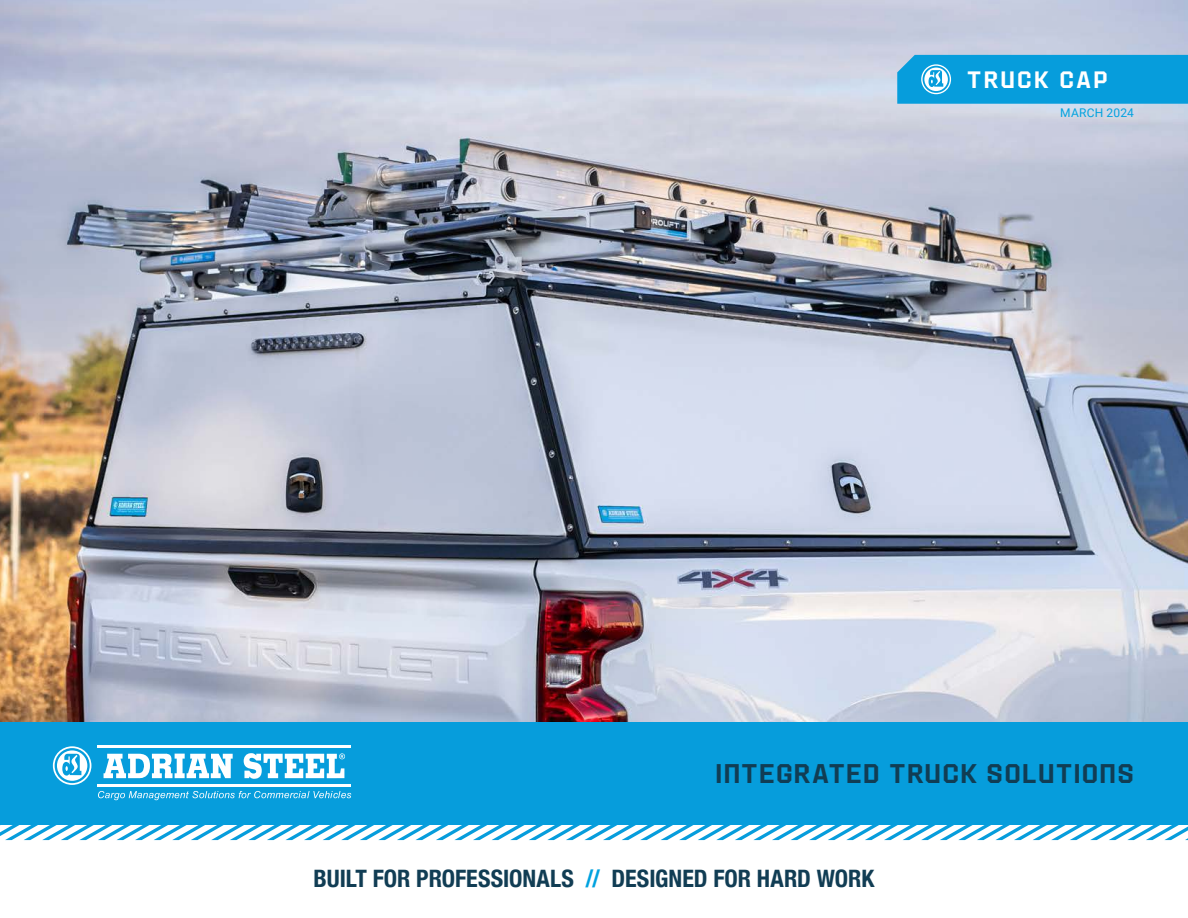
<style>
.page{position:relative;width:1188px;height:918px;background:#fff}
.page>*{position:absolute;margin:0;border:0;box-sizing:border-box;transform-origin:0 0}
.t1{font:300 27px "CWM";letter-spacing:.055em;color:#113d54}
.t2{font:700 condensed 24px "Helvetica Neue";color:#113d54}
.t3{font:300 23.7px "CWM";letter-spacing:.11em;color:#fff}
.t4{font:12px "Roboto";letter-spacing:.02em;color:#00a2df}
.s1{color:#00a2df}
</style>
<div class="page">
<img style="left:0;top:0;width:1188px;height:723px">
<div style="left:0;top:723px;width:1188px;height:102px;background:#069ddc"></div>
<svg style="left:53px;top:746px;width:38px;height:39px"></svg>
<svg style="left:55px;top:748px;width:35px;height:35px"></svg>
<svg style="left:57px;top:750px;width:30px;height:31px"></svg>
<svg style="left:62px;top:754px;width:19px;height:22px"></svg>
<hr style="left:98px;top:746px;width:253px;height:2px;background:#fff">
<hr style="left:98px;top:784px;width:253px;height:2px;background:#fff">
<svg style="left:98px;top:791px;width:253px;height:9px"></svg>
<svg style="left:104px;top:753px;width:129px;height:26px"></svg>
<svg style="left:244px;top:753px;width:101px;height:26px"></svg>
<svg style="left:897px;top:55px;width:291px;height:49px;background:#10a0dd"></svg>
<svg style="left:0;top:825px;width:1188px;height:15px"></svg>
<p class="t3" style="left:967px;top:66px;width:142px">TRUCK CAP</p>
<p class="t4" style="left:1060px;top:104px;width:75px">MARCH 2024</p>
<p class="t1" style="left:716px;top:758px;width:420px">INTEGRATED TRUCK SOLUTIONS</p>
<p class="t2" style="left:314px;top:864px;width:562px">BUILT FOR PROFESSIONALS <span class="s1">//</span> DESIGNED FOR HARD WORK</p>
</div>
